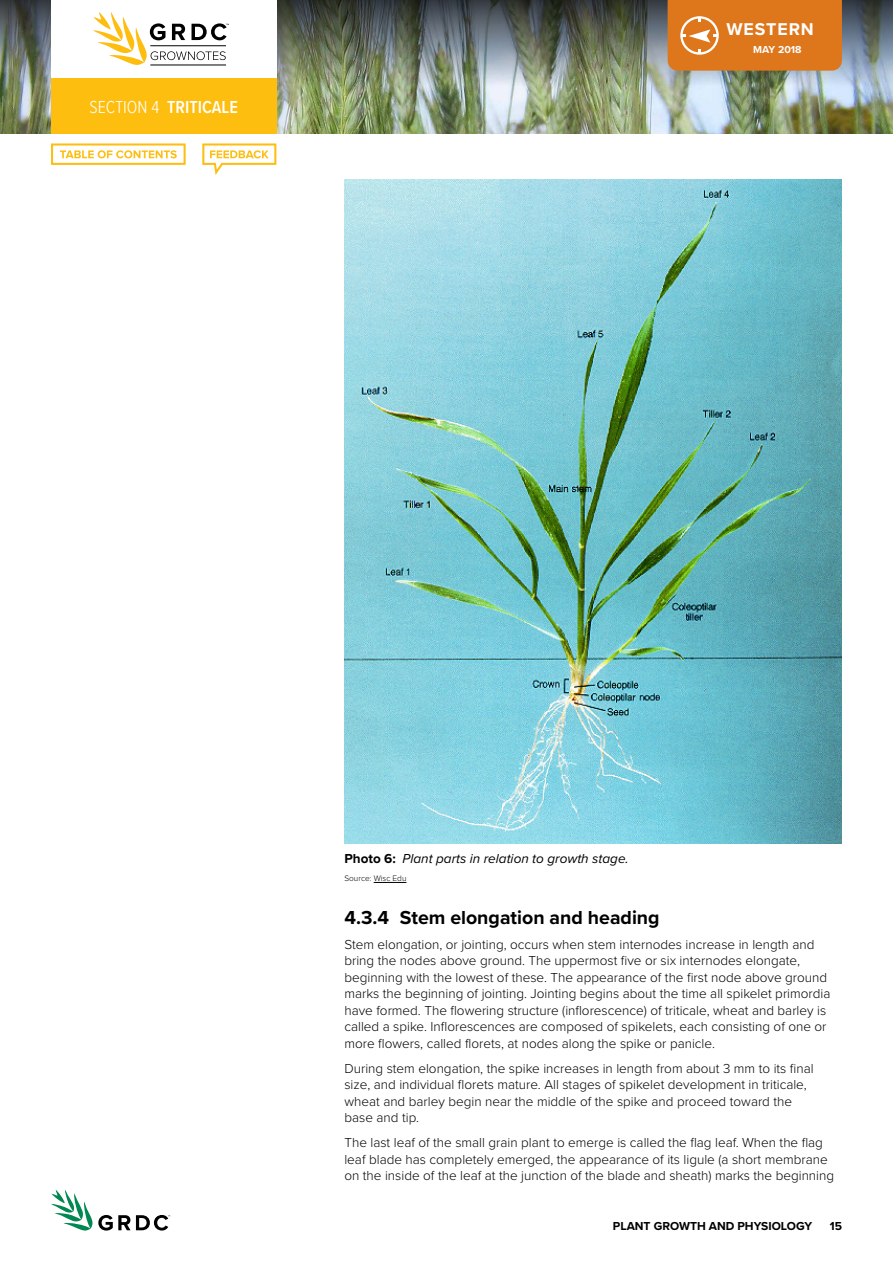
<style>
.page{position:relative;width:893px;height:1263px;background:#fff}
.page>*{position:absolute;margin:0;border:0;box-sizing:border-box;transform-origin:0 0}
.t1{font:700 19.5px "Proxima Nova";color:#000}
.t2{font:600 18px "Proxima Nova Cond";color:#fff}
.t3{font:700 17.7px "Proxima Nova";letter-spacing:.05em;color:#fff}
.t4{font:300 13.5px/16.5px "Proxima Nova";color:#000}
.t5{font:italic 13.5px "Proxima Nova";color:#000}
.t6{font:700 12px "Proxima Nova";color:#000}
.t7{font:700 10.5px "Proxima Nova";color:#fff}
.t8{font:300 8.25px "Proxima Nova";color:#000}
.s1{font-weight:300}
.s2{font-weight:700;font-style:normal}
</style>
<div class="page">
<img style="left:0;top:117px;width:893px;height:16px">
<img style="left:0;top:0;width:893px;height:117px">
<svg style="left:51px;top:1190px;width:119px;height:41px"></svg>
<div style="left:51px;top:0;width:225px;height:81px;background:#fff"></div>
<div style="left:51px;top:78px;width:225px;height:55px;background:#febe10"></div>
<div style="left:668px;top:0;width:174px;height:71px;background:#de761c"></div>
<hr style="left:150px;top:65px;width:76px;height:1px;background:#000">
<svg style="left:93px;top:12px;width:136px;height:53px"></svg>
<hr style="left:374px;top:882px;width:32px;height:1px;background:#000">
<img style="left:344px;top:180px;width:498px;height:663px">
<svg style="left:51px;top:143px;width:135px;height:22px"></svg>
<svg style="left:202px;top:143px;width:74px;height:32px"></svg>
<h2 class="t2" style="left:90px;top:94px;width:95px"><span class="s1">SECTION 4</span> TRITICALE</h2>
<h3 class="t3" style="left:726px;top:19px;width:89px">WESTERN</h3>
<p class="t7" style="left:753px;top:41px;width:50px">May 2018</p>
<p class="t5" style="left:344px;top:848px;width:286px"><span class="s2">Photo 6:</span> Plant parts in relation to growth stage.</p>
<p class="t8" style="left:344px;top:872px;width:64px">Source: Wisc Edu</p>
<h1 class="t1" style="left:344px;top:902px;width:317px">4.3.4 Stem elongation and heading</h1>
<p class="t4" style="left:344px;top:935px;width:487px">Stem elongation, or jointing, occurs when stem internodes increase in length and bring the nodes above ground. The uppermost five or six internodes elongate, beginning with the lowest of these. The appearance of the first node above ground marks the beginning of jointing. Jointing begins about the time all spikelet primordia have formed. The flowering structure (inflorescence) of triticale, wheat and barley is called a spike. Inflorescences are composed of spikelets, each consisting of one or more flowers, called florets, at nodes along the spike or panicle.</p>
<p class="t4" style="left:344px;top:1059px;width:471px">During stem elongation, the spike increases in length from about 3 mm to its final size, and individual florets mature. All stages of spikelet development in triticale, wheat and barley begin near the middle of the spike and proceed toward the base and tip.</p>
<p class="t4" style="left:344px;top:1134px;width:491px">The last leaf of the small grain plant to emerge is called the flag leaf. When the flag leaf blade has completely emerged, the appearance of its ligule (a short membrane on the inside of the leaf at the junction of the blade and sheath) marks the beginning</p>
<p class="t6" style="left:613px;top:1217px;width:201px">plant growth and physiology</p>
<p class="t6" style="left:830px;top:1217px;width:14px">15</p>
</div>
